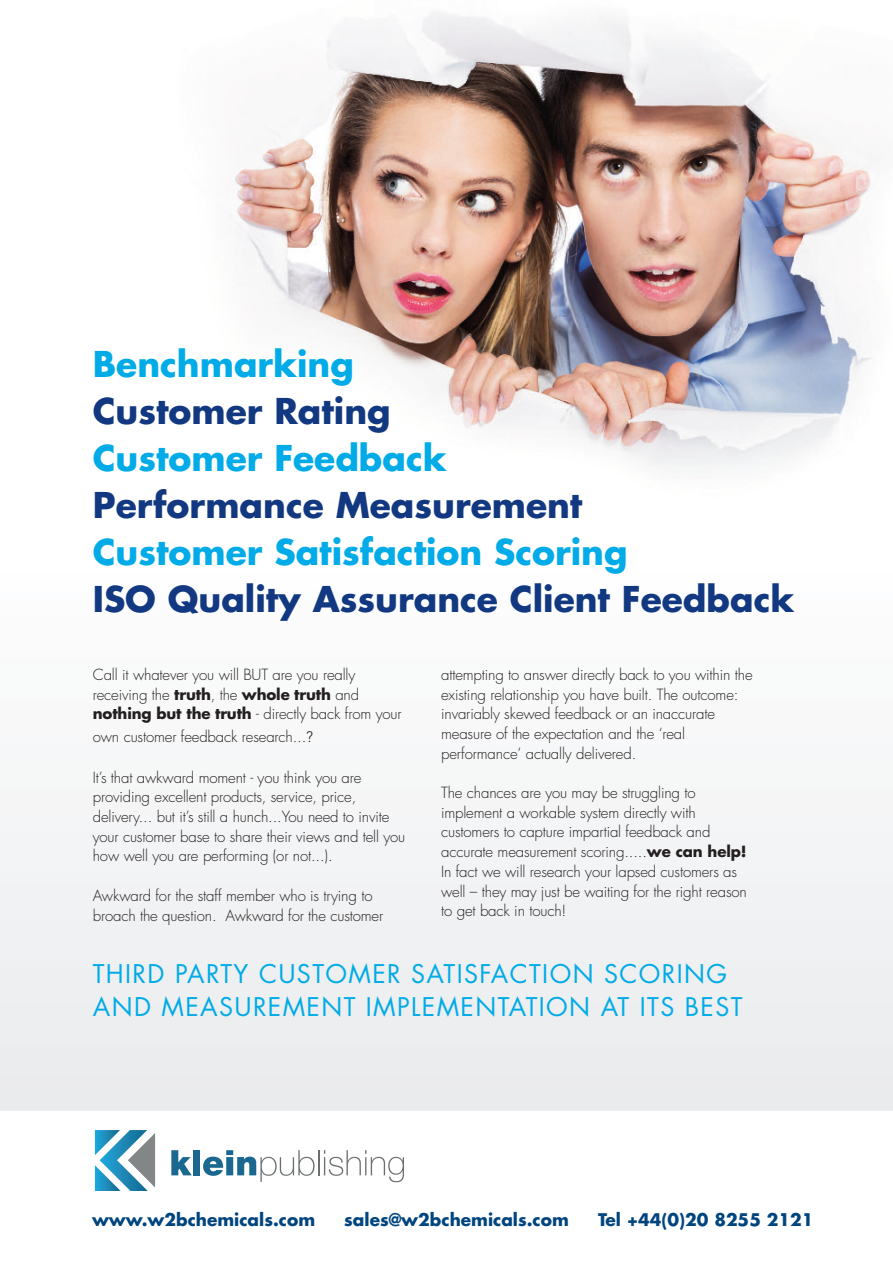
<style>
.page{position:relative;width:893px;height:1263px;background:#fff}
.page>*{position:absolute;margin:0;border:0;box-sizing:border-box;transform-origin:0 0}
.t1{font:700 34.65px "Futura CE";color:#113880}
.t2{font:700 34.65px "Futura CE";color:#00abe7}
.t3{font:25.05px/32.8px "Futura CE";letter-spacing:.055em;color:#00abe7}
.t4{font:700 16.95px "Futura CE";color:#01457f}
.t5{font:300 15px/19.6px "Futura CE";letter-spacing:-.01em;color:#231f20}
.s1{font-weight:700}
.s2{font-family:"Avenir"}
</style>
<div class="page">
<img style="left:231px;top:12px;width:641px;height:456px">
<div style="left:0;top:555px;width:893px;height:555px;background:#f3f4f5"></div>
<svg style="left:171px;top:1150px;width:21px;height:25px"></svg>
<div style="left:193px;top:1150px;width:7px;height:25px;background:#1a6890"></div>
<svg style="left:203px;top:1150px;width:201px;height:32px"></svg>
<svg style="left:95px;top:1130px;width:60px;height:61px"></svg>
<h1 class="t2" style="left:93px;top:348px;width:262px">Benchmarking</h1>
<h1 class="t1" style="left:93px;top:395px;width:299px">Customer Rating</h1>
<h1 class="t2" style="left:93px;top:442px;width:355px">Customer Feedback</h1>
<h1 class="t1" style="left:93px;top:489px;width:491px">Performance Measurement</h1>
<h1 class="t2" style="left:93px;top:536px;width:536px">Customer Satisfaction Scoring</h1>
<h1 class="t1" style="left:93px;top:583px;width:703px">ISO Quality Assurance Client Feedback</h1>
<p class="t5" style="left:93px;top:666px;width:310px">Call it whatever you will BUT are you really receiving the <span class="s1">truth</span>, the <span class="s1">whole truth</span> and <span class="s1">nothing but the truth</span> - directly back from your</p>
<p class="t5" style="left:93px;top:728px;width:222px">own customer feedback research...<span class="s2">?</span></p>
<p class="t5" style="left:93px;top:769px;width:314px">It’s that awkward moment - you think you are providing excellent products, service, price, delivery... but it’s still a hunch...You need to invite your customer base to share their views and tell you how well you are performing (or not...).</p>
<p class="t5" style="left:93px;top:887px;width:292px">Awkward for the staff member who is trying to broach the question. Awkward for the customer</p>
<p class="t5" style="left:441px;top:666px;width:313px">attempting to answer directly back to you within the existing relationship you have built. The outcome: invariably skewed feedback or an inaccurate measure of the expectation and the ‘real performance’ actually delivered.</p>
<p class="t5" style="left:441px;top:784px;width:307px">The chances are you may be struggling to implement a workable system directly with customers to capture impartial feedback and accurate measurement scoring.....<span class="s1">we can help!<br></span>In fact we will research your lapsed customers as well – they may just be waiting for the right reason to get back in touch!</p>
<h2 class="t3" style="left:93px;top:960px;width:651px">THIRD PARTY CUSTOMER SATISFACTION SCORING<br>AND MEASUREMENT IMPLEMENTATION AT ITS BEST</h2>
<p class="t4" style="left:92px;top:1212px;width:225px">www.w2bchemicals.com</p>
<p class="t4" style="left:344px;top:1212px;width:226px">sales@w2bchemicals.com</p>
<p class="t4" style="left:598px;top:1212px;width:217px">Tel +44(0)20 8255 2121</p>
</div>
